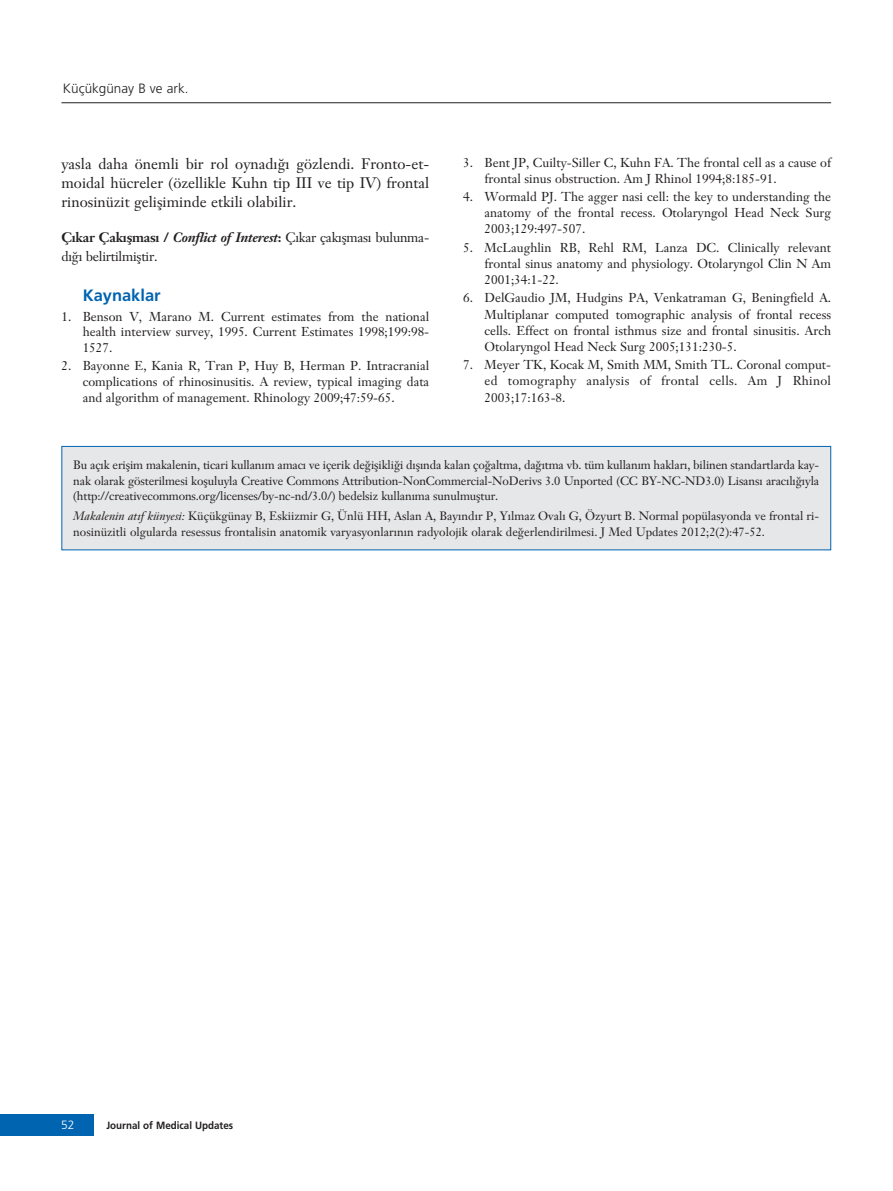
<style>
.page{position:relative;width:893px;height:1191px;background:#fff}
.page>*{position:absolute;margin:0;border:0;box-sizing:border-box;transform-origin:0 0}
.t1{font:700 16.5px "Frutiger";color:#0064b1}
.t2{font:15px/18.9px "Janson Text";color:#231f20;text-align:justify}
.t3{font:13.5px/18.6px "Janson Text";letter-spacing:-.02em;color:#231f20}
.t4{font:300 13.5px "Frutiger";color:#231f20}
.t5{font:12.75px/16.2px "Janson Text";color:#231f20;text-align:justify}
.t6{font:12px/15.8px "Janson Text";color:#231f20;text-align:justify}
.t7{font:300 12px "Frutiger";color:#fff}
.t8{font:700 10.5px "Frutiger";color:#231f20;scale:.94 1}
.s1{font-weight:700}
.s2{font-weight:700;font-style:italic}
.s3{font-style:italic}
</style>
<div class="page">
<div style="left:0;top:1114px;width:93px;height:21px;background:#0064b1"></div>
<hr style="left:61px;top:102px;width:770px;height:1px;background:#231f20">
<div style="left:62px;top:447px;width:768px;height:102px;background:#e6e7e8"></div>
<div style="left:61px;top:446px;width:770px;height:104px;border:1px solid #0064b1"></div>
<p class="t4" style="left:63px;top:83px;width:127px">Küçükgünay B ve ark.</p>
<p class="t2" style="left:61px;top:156px;width:369px">yasla daha önemli bir rol oynad›¤› gözlendi. Fronto-et&shy;moidal hücreler (özellikle Kuhn tip III ve tip IV) frontal rinosinüzit gelifliminde etkili olabilir.</p>
<p class="t3" style="left:61px;top:230px;width:369px"><span class="s1">Ç›kar Çak›flmas› /</span> <span class="s2">Conflict of Interest</span><span class="s1">:</span> Ç›kar çak›flmas› bulunma&shy;d›¤› belirtilmifltir.</p>
<p class="t1" style="left:83px;top:288px;width:79px">Kaynaklar</p>
<p class="t5" style="left:83px;top:310px;width:348px;line-height:15.8px;text-indent:-21px">1. Benson V, Marano M. Current estimates from the national health interview survey, 1995. Current Estimates 1998;199:98- 1527.</p>
<p class="t5" style="left:83px;top:359px;width:348px;line-height:15.8px;text-indent:-21px">2. Bayonne E, Kania R, Tran P, Huy B, Herman P. Intracranial complications of rhinosinusitis. A review, typical imaging data and algorithm of management. Rhinology 2009;47:59-65.</p>
<p class="t5" style="left:485px;top:155px;width:348px;text-indent:-21px">3. Bent JP, Cuilty-Siller C, Kuhn FA. The frontal cell as a cause of frontal sinus obstruction. Am J Rhinol 1994;8:185-91.</p>
<p class="t5" style="left:485px;top:190px;width:348px;text-indent:-21px">4. Wormald PJ. The agger nasi cell: the key to understanding the anatomy of the frontal recess. Otolaryngol Head Neck Surg 2003;129:497-507.</p>
<p class="t5" style="left:485px;top:241px;width:348px;text-indent:-21px">5. McLaughlin RB, Rehl RM, Lanza DC. Clinically relevant frontal sinus anatomy and physiology. Otolaryngol Clin N Am 2001;34:1-22.</p>
<p class="t5" style="left:485px;top:291px;width:348px;text-indent:-21px">6. DelGaudio JM, Hudgins PA, Venkatraman G, Beningfield A.<br>Multiplanar computed tomographic analysis of frontal recess cells. Effect on frontal isthmus size and frontal sinusitis. Arch Otolaryngol Head Neck Surg 2005;131:230-5.</p>
<p class="t5" style="left:485px;top:358px;width:348px;text-indent:-21px">7. Meyer TK, Kocak M, Smith MM, Smith TL. Coronal comput&shy;ed tomography analysis of frontal cells. Am J Rhinol 2003;17:163-8.</p>
<p class="t6" style="left:73px;top:458px;width:747px">Bu aç›k eriflim makalenin, ticari kullan›m amac› ve içerik de¤iflikli¤i d›fl›nda kalan ço¤altma, da¤›tma vb. tüm kullan›m haklar›, bilinen standartlarda kay&shy;nak olarak gösterilmesi kofluluyla Creative Commons Attribution-NonCommercial-NoDerivs 3.0 Unported (CC BY-NC-ND3.0) Lisans› arac›l›¤›yla (http://creativecommons.org/licenses/by-nc-nd/3.0/) bedelsiz kullan›ma sunulmufltur.</p>
<p class="t6" style="left:73px;top:509px;width:747px"><span class="s3">Makalenin at›f künyesi:</span> Küçükgünay B, Eskiizmir G, Ünlü HH, Aslan A, Bay›nd›r P, Y›lmaz Oval› G, Özyurt B. Normal popülasyonda ve frontal ri&shy;nosinüzitli olgularda resessus frontalisin anatomik varyasyonlar›n›n radyolojik olarak de¤erlendirilmesi. J Med Updates 2012;2(2):47-52.</p>
<p class="t7" style="left:61px;top:1119px;width:15px">52</p>
<p class="t8" style="left:106px;top:1120px;width:136px">Journal of Medical Updates</p>
</div>
